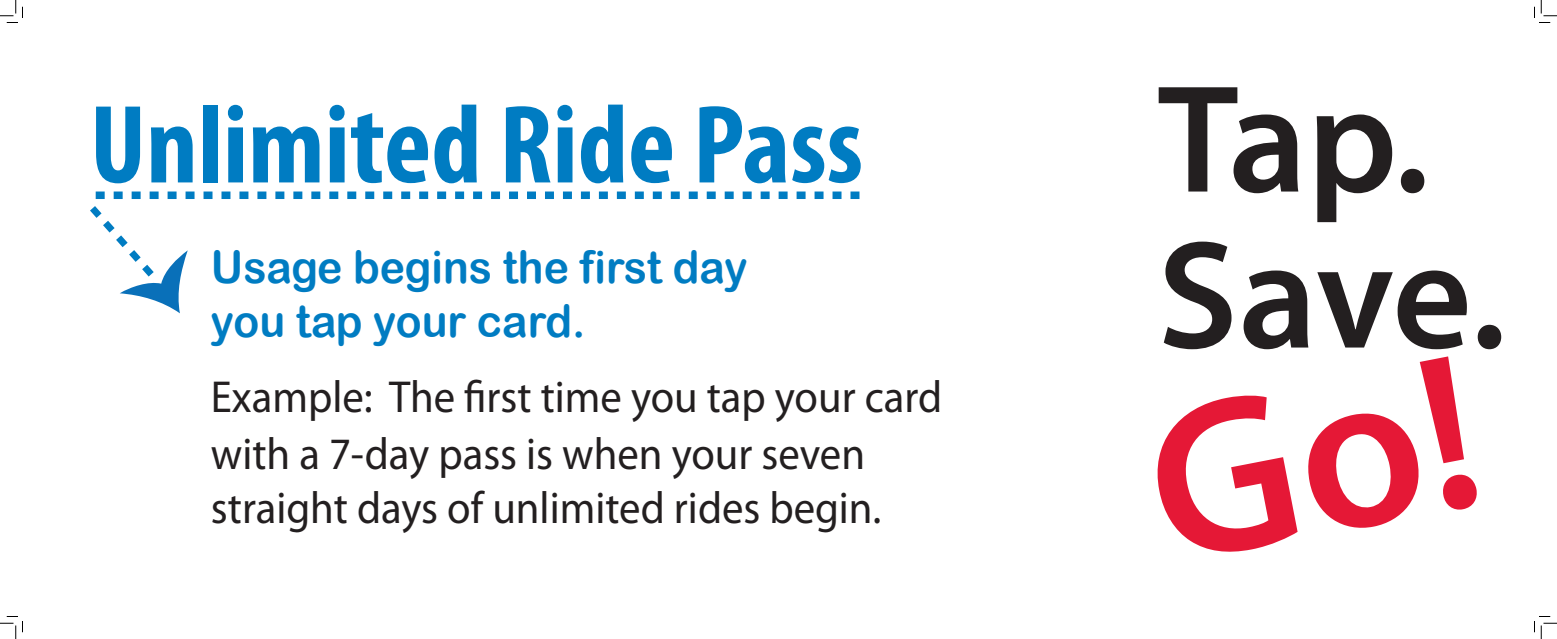
<style>
.page{position:relative;width:1557px;height:639px;background:#fff}
.page>*{position:absolute;margin:0;border:0;box-sizing:border-box;transform-origin:0 0}
.t1{font:700 condensed 112.5px "Myriad Pro";color:#007cc2}
.t2{font:45px/55.5px "Myriad Pro";color:#231f20;scale:.95 1}
.t3{font:45px/54px "Arial Rounded MT Bold";color:#007cc2;scale:.95 1}
</style>
<div class="page">
<svg style="left:1164px;top:242px;width:337px;height:107px"></svg>
<svg style="left:1159px;top:87px;width:265px;height:135px"></svg>
<svg style="left:1157px;top:356px;width:320px;height:196px"></svg>
<svg style="left:90px;top:192px;width:770px;height:121px"></svg>
<svg style="left:0;top:0;width:23px;height:23px"></svg>
<svg style="left:0;top:616px;width:23px;height:23px"></svg>
<svg style="left:1534px;top:0;width:23px;height:23px"></svg>
<svg style="left:1534px;top:616px;width:23px;height:23px"></svg>
<h1 class="t1" style="left:90px;top:75px;width:775px">Unlimited Ride Pass</h1>
<p class="t3" style="left:211px;top:240px;width:566px">Usage begins the first day you tap your card.</p>
<p class="t2" style="left:211px;top:369px;width:771px">Example: The first time you tap your card with a 7-day pass is when your seven straight days of unlimited rides begin.</p>
</div>
